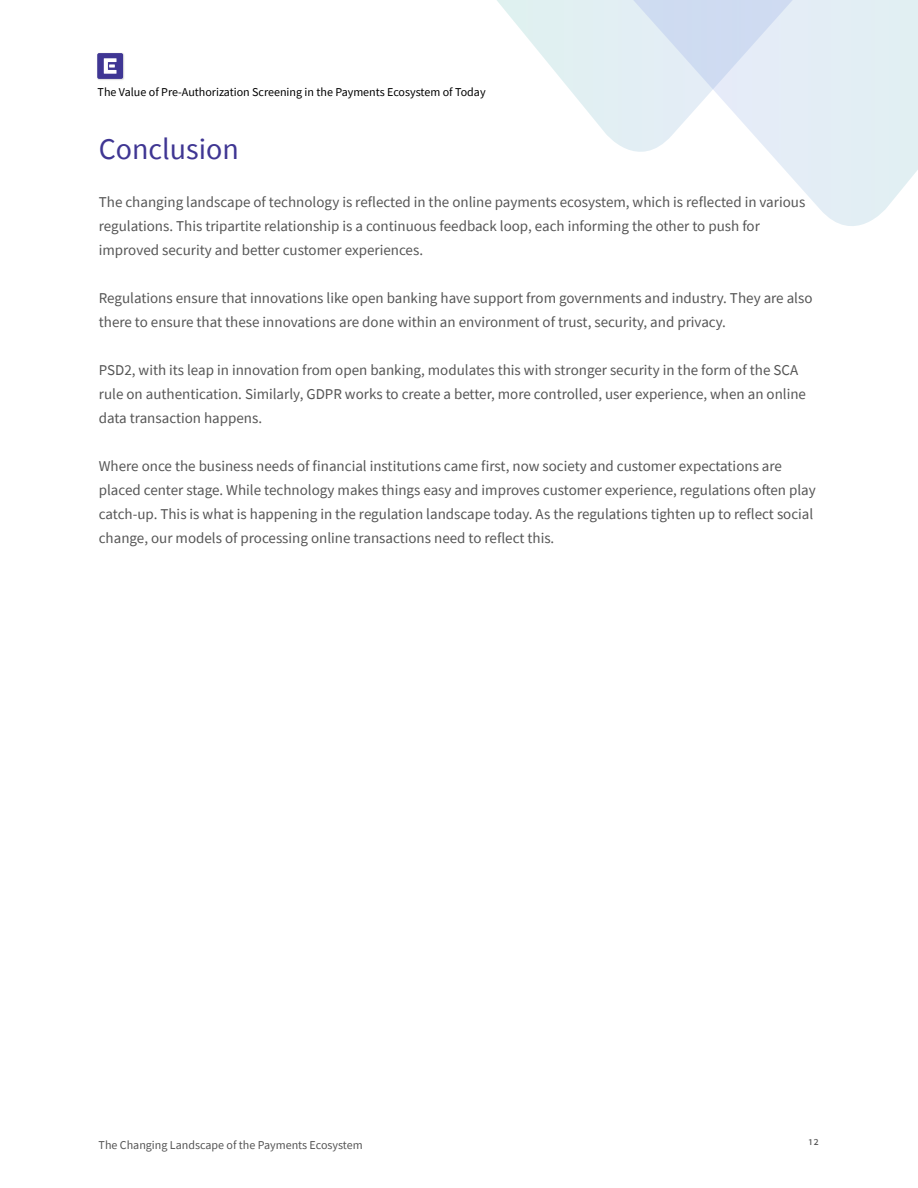
<style>
.page{position:relative;width:918px;height:1188px;background:#fff}
.page>*{position:absolute;margin:0;border:0;box-sizing:border-box;transform-origin:0 0}
.t1{font:30px "Source Sans Pro";color:#3f3693}
.t2{font:15px/24px "Source Sans Pro";color:#555}
.t3{font:12px "Source Sans Pro";color:#000}
.t4{font:12px "Source Sans Pro";color:#555}
</style>
<div class="page">
<img style="left:98px;top:53px;width:26px;height:27px">
<svg style="left:97px;top:53px;width:26px;height:26px"></svg>
<svg style="left:788px;top:173px;width:127px;height:53px"></svg>
<svg style="left:497px;top:0;width:421px;height:173px"></svg>
<p class="t3" style="left:98px;top:84px;width:389px">The Value of Pre-Authorization Screening in the Payments Ecosystem of Today</p>
<h1 class="t1" style="left:99px;top:130px;width:142px">Conclusion</h1>
<p class="t2" style="left:99px;top:190px;width:708px">The changing landscape of technology is reflected in the online payments ecosystem, which is reflected in various regulations. This tripartite relationship is a continuous feedback loop, each informing the other to push for improved security and better customer experiences.</p>
<p class="t2" style="left:99px;top:286px;width:715px">Regulations ensure that innovations like open banking have support from governments and industry. They are also there to ensure that these innovations are done within an environment of trust, security, and privacy.</p>
<p class="t2" style="left:99px;top:358px;width:709px">PSD2, with its leap in innovation from open banking, modulates this with stronger security in the form of the SCA rule on authentication. Similarly, GDPR works to create a better, more controlled, user experience, when an online data transaction happens.</p>
<p class="t2" style="left:99px;top:454px;width:718px">Where once the business needs of financial institutions came first, now society and customer expectations are placed center stage. While technology makes things easy and improves customer experience, regulations often play catch-up. This is what is happening in the regulation landscape today. As the regulations tighten up to reflect social change, our models of processing online transactions need to reflect this.</p>
<p class="t4" style="left:99px;top:1137px;width:266px">The Changing Landscape of the Payments Ecosystem</p>
<p class="t2" style="left:808px;top:1132px;width:13px">12</p>
</div>
